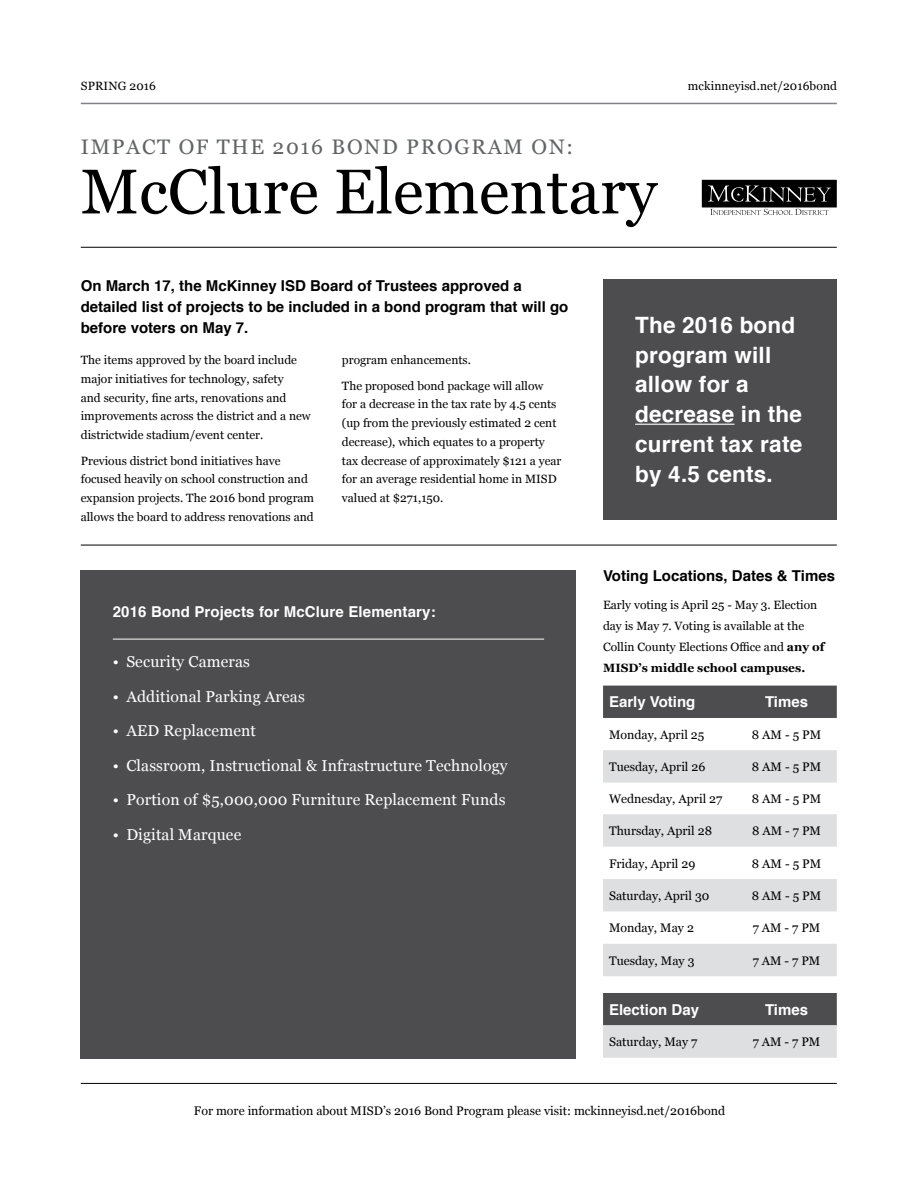
<style>
.page{position:relative;width:918px;height:1188px;background:#fff}
.page>*{position:absolute;margin:0;border:0;box-sizing:border-box;transform-origin:0 0}
.t1{font:63px "Georgia";color:#000}
.t2{font:700 22.5px/30px "Helvetica";letter-spacing:.01em;color:#fff}
.t3{font:21px "Georgia";letter-spacing:.08em;color:#636466}
.t4{font:15.75px "Georgia";letter-spacing:.01em;color:#fff}
.t5{font:700 15px/21px "Helvetica";color:#000}
.t6{font:700 15px "Helvetica";letter-spacing:.01em;color:#fff}
.t7{font:12.3px "Georgia";color:#000}
.t8{font:12px/18.8px "Georgia";color:#000}
.s1{font-weight:700}
</style>
<div class="page">
<div style="left:603px;top:279px;width:234px;height:241px;background:#4d4d4f"></div>
<div style="left:81px;top:570px;width:495px;height:489px;background:#4d4d4f"></div>
<hr style="left:81px;top:103px;width:756px;height:1px;background:#808285">
<hr style="left:81px;top:247px;width:756px;height:1px;background:#000">
<hr style="left:81px;top:545px;width:756px;height:1px;background:#000">
<hr style="left:113px;top:639px;width:431px;height:1px;background:#fff">
<hr style="left:81px;top:1083px;width:756px;height:1px;background:#000">
<svg style="left:702px;top:180px;width:135px;height:35px;background:#464646"></svg>
<hr style="left:635px;top:424px;width:99px;height:1px;background:#fff">
<div style="left:603px;top:686px;width:234px;height:32px;background:#4d4d4f"></div>
<svg style="left:603px;top:750px;width:234px;height:308px;fill:#dedfe0"></svg>
<p class="t8" style="left:81px;top:76px;width:77px">SPRING 2016</p>
<p class="t8" style="left:688px;top:76px;width:151px">mckinneyisd.net/2016bond</p>
<h3 class="t3" style="left:81px;top:131px;width:494px">IMPACT OF THE 2016 BOND PROGRAM ON:</h3>
<h1 class="t1" style="left:81px;top:146px;width:578px">McClure Elementary</h1>
<p class="t5" style="left:81px;top:275px;width:489px">On March 17, the McKinney ISD Board of Trustees approved a detailed list of projects to be included in a bond program that will go before voters on May 7.</p>
<p class="t8" style="left:81px;top:350px;width:231px">The items approved by the board include major initiatives for technology, safety<br>and security, fine arts, renovations and improvements across the district and a new districtwide stadium/event center.</p>
<p class="t8" style="left:81px;top:451px;width:235px">Previous district bond initiatives have focused heavily on school construction and expansion projects. The 2016 bond program allows the board to address renovations and</p>
<p class="t8" style="left:342px;top:347px;width:203px;line-height:25.5px">program enhancements.<br>The proposed bond package will allow</p>
<p class="t8" style="left:342px;top:394px;width:221px">for a decrease in the tax rate by 4.5 cents (up from the previously estimated 2 cent decrease), which equates to a property tax decrease of approximately $121 a year for an average residential home in MISD valued at $271,150.</p>
<p class="t6" style="left:113px;top:600px;width:324px">2016 Bond Projects for McClure Elementary:</p>
<h3 class="t4" style="left:113px;top:651px;width:139px">• Security Cameras</h3>
<h3 class="t4" style="left:113px;top:685px;width:194px">• Additional Parking Areas</h3>
<h3 class="t4" style="left:113px;top:720px;width:145px">• AED Replacement</h3>
<h3 class="t4" style="left:113px;top:754px;width:396px">• Classroom, Instructional &amp; Infrastructure Technology</h3>
<h3 class="t4" style="left:113px;top:789px;width:394px">• Portion of $5,000,000 Furniture Replacement Funds</h3>
<h3 class="t4" style="left:113px;top:823px;width:130px">• Digital Marquee</h3>
<h2 class="t2" style="left:635px;top:310px;width:169px">The 2016 bond program will allow for a decrease in the current tax rate by 4.5 cents.</h2>
<p class="t5" style="left:603px;top:565px;width:233px">Voting Locations, Dates &amp; Times</p>
<p class="t8" style="left:603px;top:594px;width:223px;line-height:21px">Early voting is April 25 - May 3. Election day is May 7. Voting is available at the Collin County Elections Office and <span class="s1">any of MISD’s middle school campuses.</span></p>
<p class="t6" style="left:609px;top:690px;width:88px">Early Voting</p>
<p class="t6" style="left:765px;top:690px;width:45px">Times</p>
<p class="t7" style="left:609px;top:725px;width:97px">Monday, April 25</p>
<p class="t7" style="left:752px;top:725px;width:71px">8 AM - 5 PM</p>
<p class="t7" style="left:609px;top:758px;width:98px">Tuesday, April 26</p>
<p class="t7" style="left:752px;top:758px;width:71px">8 AM - 5 PM</p>
<p class="t7" style="left:609px;top:790px;width:115px">Wednesday, April 27</p>
<p class="t7" style="left:752px;top:790px;width:71px">8 AM - 5 PM</p>
<p class="t7" style="left:609px;top:822px;width:105px">Thursday, April 28</p>
<p class="t7" style="left:752px;top:822px;width:70px">8 AM - 7 PM</p>
<p class="t7" style="left:609px;top:854px;width:88px">Friday, April 29</p>
<p class="t7" style="left:752px;top:854px;width:71px">8 AM - 5 PM</p>
<p class="t7" style="left:609px;top:887px;width:102px">Saturday, April 30</p>
<p class="t7" style="left:752px;top:887px;width:71px">8 AM - 5 PM</p>
<p class="t7" style="left:609px;top:919px;width:86px">Monday, May 2</p>
<p class="t7" style="left:753px;top:919px;width:69px">7 AM - 7 PM</p>
<p class="t7" style="left:609px;top:951px;width:87px">Tuesday, May 3</p>
<p class="t7" style="left:753px;top:951px;width:69px">7 AM - 7 PM</p>
<p class="t6" style="left:609px;top:997px;width:92px">Election Day</p>
<p class="t6" style="left:765px;top:997px;width:45px">Times</p>
<p class="t7" style="left:609px;top:1033px;width:90px">Saturday, May 7</p>
<p class="t7" style="left:753px;top:1033px;width:69px">7 AM - 7 PM</p>
<p class="t7" style="left:194px;top:1101px;width:533px">For more information about MISD’s 2016 Bond Program please visit: mckinneyisd.net/2016bond</p>
</div>
